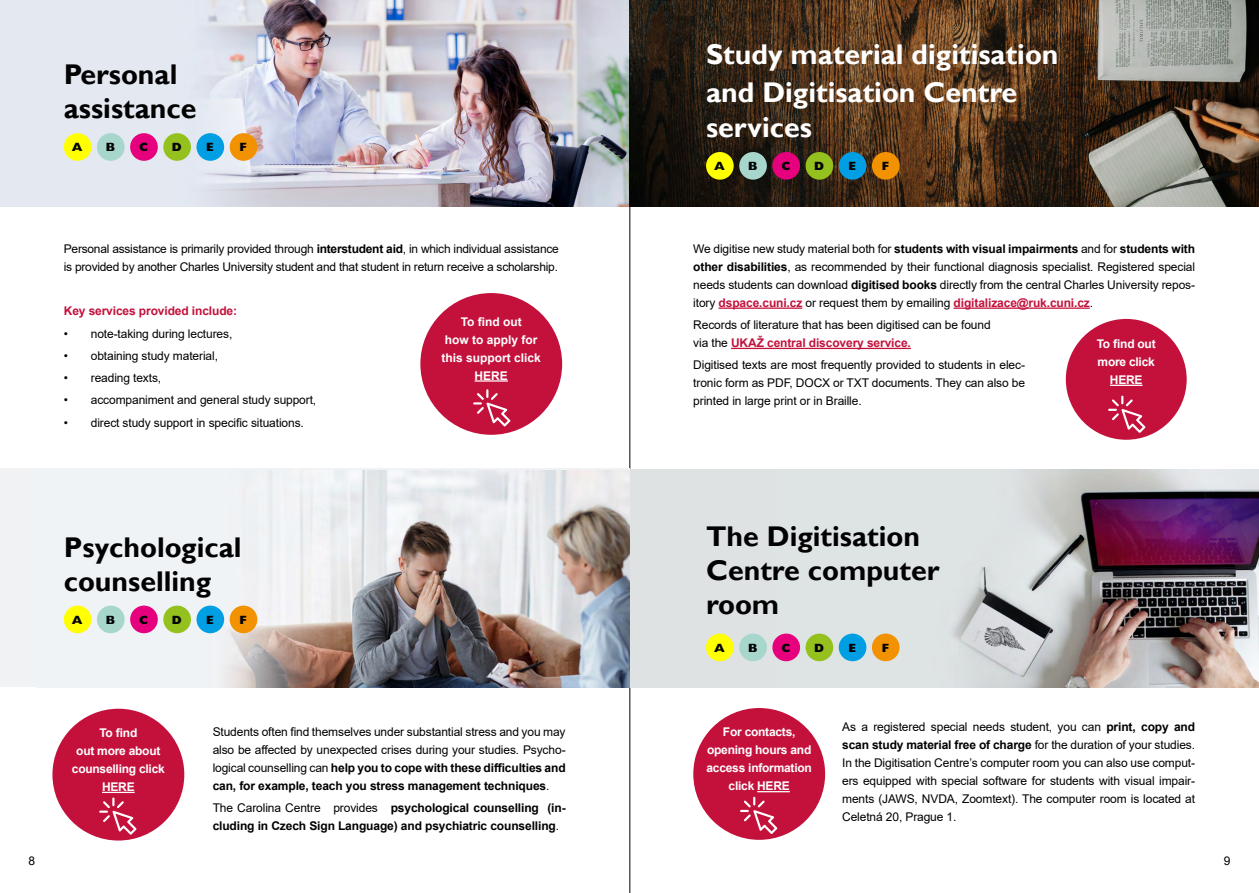
<style>
.page{position:relative;width:1259px;height:893px;background:#fff}
.page>*{position:absolute;margin:0;border:0;box-sizing:border-box;transform-origin:0 0}
.text{font:700 28.5px/34.2px "Gill Sans";color:#020203}
.text-2{font:700 28.5px/34.2px "Gill Sans";color:#fff}
.text-3{font:12px/18px "Arial";letter-spacing:-.01em;color:#000;text-align:justify}
.text-4{font:700 12px/18px "Arial";letter-spacing:-.02em;color:#fff;text-align:center}
.text-5{font:700 12px/18px "Arial";letter-spacing:-.01em;color:#000}
.text-6{font:700 12px/18px "Arial";color:#fff;text-align:center}
.text-7{font:700 12px "Arial";letter-spacing:-.01em;color:#c3113c}
.text-8{font:800 12px "Gill Sans MT Pro";color:#020203}
.s1{font-weight:700}
.s2{font-weight:700;color:#c3113c}
.s3{font-weight:400}
</style>
<div class="page">
<hr style="left:629px;top:0;width:1px;height:893px;background:#020203">
<hr style="left:718px;top:308px;width:84px;height:1px;background:#c3113c">
<hr style="left:953px;top:308px;width:136px;height:1px;background:#c3113c">
<hr style="left:731px;top:348px;width:180px;height:1px;background:#c3113c">
<img style="left:0;top:0;width:629px;height:206px">
<svg style="left:629px;top:0;width:630px;height:206px;background:#51402f"></svg>
<div style="left:629px;top:469px;width:630px;height:219px;background:#dee2e3"></div>
<img style="left:774px;top:470px;width:485px;height:218px">
<div style="left:0;top:468px;width:629px;height:219px;background:#f1f2f4"></div>
<img style="left:63px;top:470px;width:566px;height:217px">
<div style="left:64px;top:133px;width:27px;height:28px;background:#ff0;border-radius:50%"></div>
<div style="left:130px;top:133px;width:28px;height:28px;background:#e6007d;border-radius:50%"></div>
<div style="left:196px;top:133px;width:28px;height:28px;background:#009fe3;border-radius:50%"></div>
<div style="left:97px;top:133px;width:28px;height:28px;background:#a6d6cc;border-radius:50%"></div>
<div style="left:163px;top:133px;width:28px;height:28px;background:#95c11f;border-radius:50%"></div>
<div style="left:230px;top:133px;width:27px;height:28px;background:#f39200;border-radius:50%"></div>
<div style="left:706px;top:152px;width:27px;height:28px;background:#ff0;border-radius:50%"></div>
<div style="left:772px;top:152px;width:28px;height:28px;background:#e6007d;border-radius:50%"></div>
<div style="left:838px;top:152px;width:28px;height:28px;background:#009fe3;border-radius:50%"></div>
<div style="left:739px;top:152px;width:28px;height:28px;background:#a6d6cc;border-radius:50%"></div>
<div style="left:805px;top:152px;width:28px;height:28px;background:#95c11f;border-radius:50%"></div>
<div style="left:872px;top:152px;width:27px;height:28px;background:#f39200;border-radius:50%"></div>
<div style="left:706px;top:634px;width:27px;height:27px;background:#ff0;border-radius:50%"></div>
<div style="left:772px;top:634px;width:28px;height:27px;background:#e6007d;border-radius:50%"></div>
<div style="left:838px;top:634px;width:28px;height:27px;background:#009fe3;border-radius:50%"></div>
<div style="left:739px;top:634px;width:28px;height:27px;background:#a6d6cc;border-radius:50%"></div>
<div style="left:805px;top:634px;width:28px;height:27px;background:#95c11f;border-radius:50%"></div>
<div style="left:872px;top:634px;width:27px;height:27px;background:#f39200;border-radius:50%"></div>
<div style="left:64px;top:606px;width:27px;height:27px;background:#ff0;border-radius:50%"></div>
<div style="left:130px;top:606px;width:28px;height:27px;background:#e6007d;border-radius:50%"></div>
<div style="left:196px;top:606px;width:28px;height:27px;background:#009fe3;border-radius:50%"></div>
<div style="left:97px;top:606px;width:28px;height:27px;background:#a6d6cc;border-radius:50%"></div>
<div style="left:163px;top:606px;width:28px;height:27px;background:#95c11f;border-radius:50%"></div>
<div style="left:230px;top:606px;width:27px;height:27px;background:#f39200;border-radius:50%"></div>
<div style="left:420px;top:293px;width:142px;height:142px;background:#c3113c;border-radius:50%"></div>
<hr style="left:474px;top:380px;width:34px;height:2px;background:#fff">
<svg style="left:473px;top:389px;width:37px;height:37px"></svg>
<div style="left:52px;top:709px;width:132px;height:131px;background:#c3113c;border-radius:50%"></div>
<hr style="left:102px;top:792px;width:33px;height:1px;background:#fff">
<svg style="left:99px;top:797px;width:38px;height:38px"></svg>
<div style="left:693px;top:708px;width:132px;height:132px;background:#c3113c;border-radius:50%"></div>
<hr style="left:757px;top:791px;width:33px;height:1px;background:#fff">
<svg style="left:740px;top:797px;width:37px;height:37px"></svg>
<div style="left:1065px;top:319px;width:121px;height:121px;background:#c3113c;border-radius:50%"></div>
<hr style="left:1110px;top:385px;width:32px;height:1px;background:#fff">
<svg style="left:1108px;top:396px;width:37px;height:37px"></svg>
<p class="text" style="left:64px;top:58px;width:134px">Personal assistance</p>
<p class="text-8" style="left:72px;top:140px;width:12px">A</p>
<p class="text-8" style="left:106px;top:140px;width:11px">B</p>
<p class="text-8" style="left:139px;top:140px;width:11px">C</p>
<p class="text-8" style="left:172px;top:140px;width:11px">D</p>
<p class="text-8" style="left:206px;top:140px;width:9px">E</p>
<p class="text-8" style="left:239px;top:140px;width:9px">F</p>
<p class="text-3" style="left:64px;top:240px;width:496px">Personal assistance is primarily provided through <span class="s1">interstudent aid</span>, in which individual assistance is provided by another Charles University student and that student in return receive a scholarship.</p>
<p class="text-7" style="left:64px;top:303px;width:175px">Key services provided include:</p>
<p class="text-3" style="left:64px;top:324px;width:170px">• note-taking during lectures,</p>
<p class="text-3" style="left:64px;top:347px;width:156px">• obtaining study material,</p>
<p class="text-3" style="left:64px;top:369px;width:99px">• reading texts,</p>
<p class="text-3" style="left:64px;top:391px;width:254px">• accompaniment and general study support,</p>
<p class="text-3" style="left:64px;top:413px;width:242px">• direct study support in specific situations.</p>
<p class="text-6" style="left:441px;top:313px;width:101px">To find out<br>how to apply for this support click<br>HERE</p>
<p class="text" style="left:64px;top:531px;width:179px">Psychological counselling</p>
<p class="text-8" style="left:72px;top:612px;width:12px">A</p>
<p class="text-8" style="left:106px;top:612px;width:11px">B</p>
<p class="text-8" style="left:139px;top:612px;width:11px">C</p>
<p class="text-8" style="left:172px;top:612px;width:11px">D</p>
<p class="text-8" style="left:206px;top:612px;width:9px">E</p>
<p class="text-8" style="left:239px;top:612px;width:9px">F</p>
<p class="text-2" style="left:706px;top:38px;width:354px">Study material digitisation</p>
<p class="text-2" style="left:706px;top:76px;width:313px">and Digitisation Centre services</p>
<p class="text-8" style="left:714px;top:159px;width:12px">A</p>
<p class="text-8" style="left:748px;top:159px;width:11px">B</p>
<p class="text-8" style="left:781px;top:159px;width:11px">C</p>
<p class="text-8" style="left:814px;top:159px;width:11px">D</p>
<p class="text-8" style="left:848px;top:159px;width:9px">E</p>
<p class="text-8" style="left:882px;top:159px;width:9px">F</p>
<p class="text-3" style="left:693px;top:240px;width:503px">We digitise new study material both for <span class="s1">students with visual impairments</span> and for <span class="s1">students with other disabilities</span>, as recommended by their functional diagnosis specialist. Registered special needs students can download <span class="s1">digitised books</span> directly from the central Charles University repos&shy;itory <span class="s2">dspace.cuni.cz</span> or request them by emailing <span class="s2">digitalizace@ruk.cuni.cz</span>.</p>
<p class="text-3" style="left:693px;top:316px;width:299px">Records of literature that has been digitised can be found via the <span class="s2">UKAŽ central discovery service.</span></p>
<p class="text-3" style="left:693px;top:356px;width:333px">Digitised texts are most frequently provided to students in elec&shy;tronic form as PDF, DOCX or TXT documents. They can also be printed in large print or in Braille.</p>
<p class="text-4" style="left:1096px;top:335px;width:60px">To find out more click<br>HERE</p>
<p class="text" style="left:706px;top:520px;width:235px">The Digitisation<br>Centre computer room</p>
<p class="text-8" style="left:714px;top:640px;width:12px">A</p>
<p class="text-8" style="left:748px;top:640px;width:11px">B</p>
<p class="text-8" style="left:781px;top:640px;width:11px">C</p>
<p class="text-8" style="left:814px;top:640px;width:11px">D</p>
<p class="text-8" style="left:848px;top:640px;width:9px">E</p>
<p class="text-8" style="left:882px;top:640px;width:9px">F</p>
<p class="text-3" style="left:213px;top:722px;width:354px">Students often find themselves under substantial stress and you may also be affected by unexpected crises during your studies. Psycho&shy;logical counselling can <span class="s1">help you to cope with these difficulties and can, for example, teach you stress management techniques</span>.</p>
<p class="text-5" style="left:213px;top:799px;width:354px"><span class="s3">The Carolina Centre provides</span> psychological counselling (in&shy;cluding in Czech Sign Language) and psychiatric counselling<span class="s3">.</span></p>
<p class="text-4" style="left:72px;top:724px;width:94px">To find<br>out more about counselling click<br>HERE</p>
<p class="text-4" style="left:706px;top:723px;width:107px">For contacts, opening hours and access information click HERE</p>
<p class="text-3" style="left:842px;top:717px;width:354px">As a registered special needs student, you can <span class="s1">print, copy and scan study material free of charge</span> for the duration of your studies.<br>In the Digitisation Centre’s computer room you can also use comput&shy;ers equipped with special software for students with visual impair&shy;ments (JAWS, NVDA, Zoomtext). The computer room is located at Celetná 20, Prague 1.</p>
<p class="text-3" style="left:28px;top:851px;width:8px">8</p>
<p class="text-3" style="left:1224px;top:851px;width:8px">9</p>
</div>
